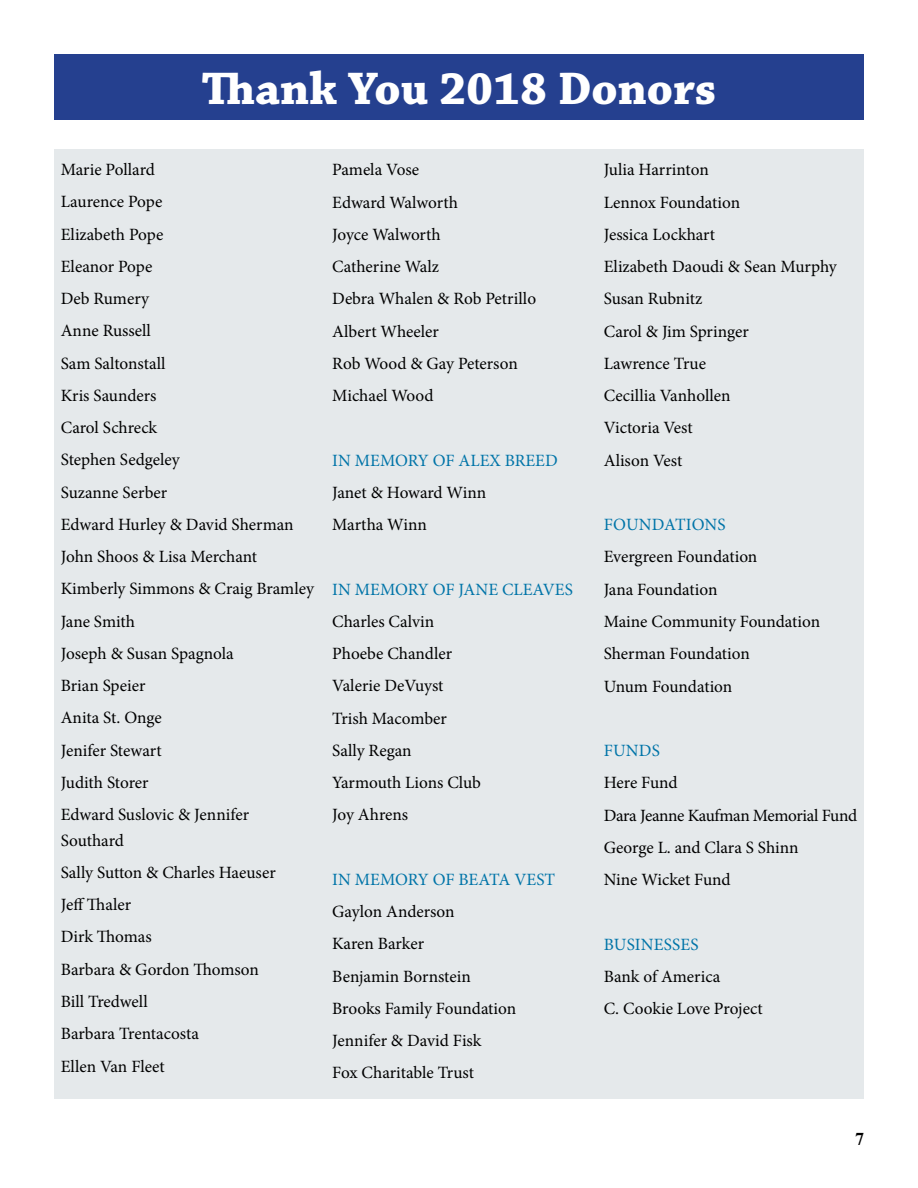
<style>
.page{position:relative;width:918px;height:1188px;background:#fff}
.page>*{position:absolute;margin:0;border:0;box-sizing:border-box;transform-origin:0 0}
.t1{font:700 48px "Chaparral Pro";color:#fff}
.t2{font:700 18px "Times New Roman";color:#000}
.t3{font:17.25px/32.2px "Minion Pro";letter-spacing:-.005em;color:#000}
.t4{font:17.25px "Minion Pro";color:#0074a8}
</style>
<div class="page">
<div style="left:54px;top:149px;width:810px;height:950px;background:#e5e9eb"></div>
<div style="left:54px;top:54px;width:810px;height:65px;background:#25408f"></div>
<h1 class="t1" style="left:202px;top:61px;width:516px">Thank You 2018 Donors</h1>
<p class="t3" style="left:61px;top:154px;width:255px">Marie Pollard<br>Laurence Pope<br>Elizabeth Pope<br>Eleanor Pope<br>Deb Rumery<br>Anne Russell<br>Sam Saltonstall<br>Kris Saunders<br>Carol Schreck<br>Stephen Sedgeley<br>Suzanne Serber<br>Edward Hurley &amp; David Sherman<br>John Shoos &amp; Lisa Merchant<br>Kimberly Simmons &amp; Craig Bramley<br>Jane Smith<br>Joseph &amp; Susan Spagnola<br>Brian Speier<br>Anita St. Onge<br>Jenifer Stewart<br>Judith Storer<br>Edward Suslovic &amp; Jennifer</p>
<p class="t3" style="left:61px;top:824px;width:217px">Southard<br>Sally Sutton &amp; Charles Haeuser<br>Jeff Thaler<br>Dirk Thomas<br>Barbara &amp; Gordon Thomson<br>Bill Tredwell<br>Barbara Trentacosta<br>Ellen Van Fleet</p>
<p class="t3" style="left:332px;top:154px;width:205px">Pamela Vose<br>Edward Walworth<br>Joyce Walworth<br>Catherine Walz<br>Debra Whalen &amp; Rob Petrillo<br>Albert Wheeler<br>Rob Wood &amp; Gay Peterson<br>Michael Wood</p>
<p class="t4" style="left:332px;top:449px;width:227px">IN MEMORY OF ALEX BREED</p>
<p class="t3" style="left:332px;top:476px;width:155px">Janet &amp; Howard Winn<br>Martha Winn</p>
<p class="t4" style="left:332px;top:578px;width:242px">IN MEMORY OF JANE CLEAVES</p>
<p class="t3" style="left:332px;top:605px;width:150px">Charles Calvin<br>Phoebe Chandler<br>Valerie DeVuyst<br>Trish Macomber<br>Sally Regan<br>Yarmouth Lions Club<br>Joy Ahrens</p>
<p class="t4" style="left:332px;top:868px;width:224px">IN MEMORY OF BEATA VEST</p>
<p class="t3" style="left:332px;top:896px;width:186px">Gaylon Anderson<br>Karen Barker<br>Benjamin Bornstein<br>Brooks Family Foundation<br>Jennifer &amp; David Fisk<br>Fox Charitable Trust</p>
<p class="t3" style="left:604px;top:154px;width:235px">Julia Harrinton<br>Lennox Foundation<br>Jessica Lockhart<br>Elizabeth Daoudi &amp; Sean Murphy<br>Susan Rubnitz<br>Carol &amp; Jim Springer<br>Lawrence True<br>Cecillia Vanhollen<br>Victoria Vest<br>Alison Vest</p>
<p class="t4" style="left:604px;top:513px;width:123px">FOUNDATIONS</p>
<p class="t3" style="left:604px;top:541px;width:218px">Evergreen Foundation<br>Jana Foundation<br>Maine Community Foundation<br>Sherman Foundation<br>Unum Foundation</p>
<p class="t4" style="left:604px;top:739px;width:58px">FUNDS</p>
<p class="t3" style="left:604px;top:767px;width:255px">Here Fund<br>Dara Jeanne Kaufman Memorial Fund<br>George L. and Clara S Shinn<br>Nine Wicket Fund</p>
<p class="t4" style="left:604px;top:932px;width:96px">BUSINESSES</p>
<p class="t3" style="left:604px;top:960px;width:161px">Bank of America<br>C. Cookie Love Project</p>
<p class="t2" style="left:855px;top:1126px;width:10px">7</p>
</div>
